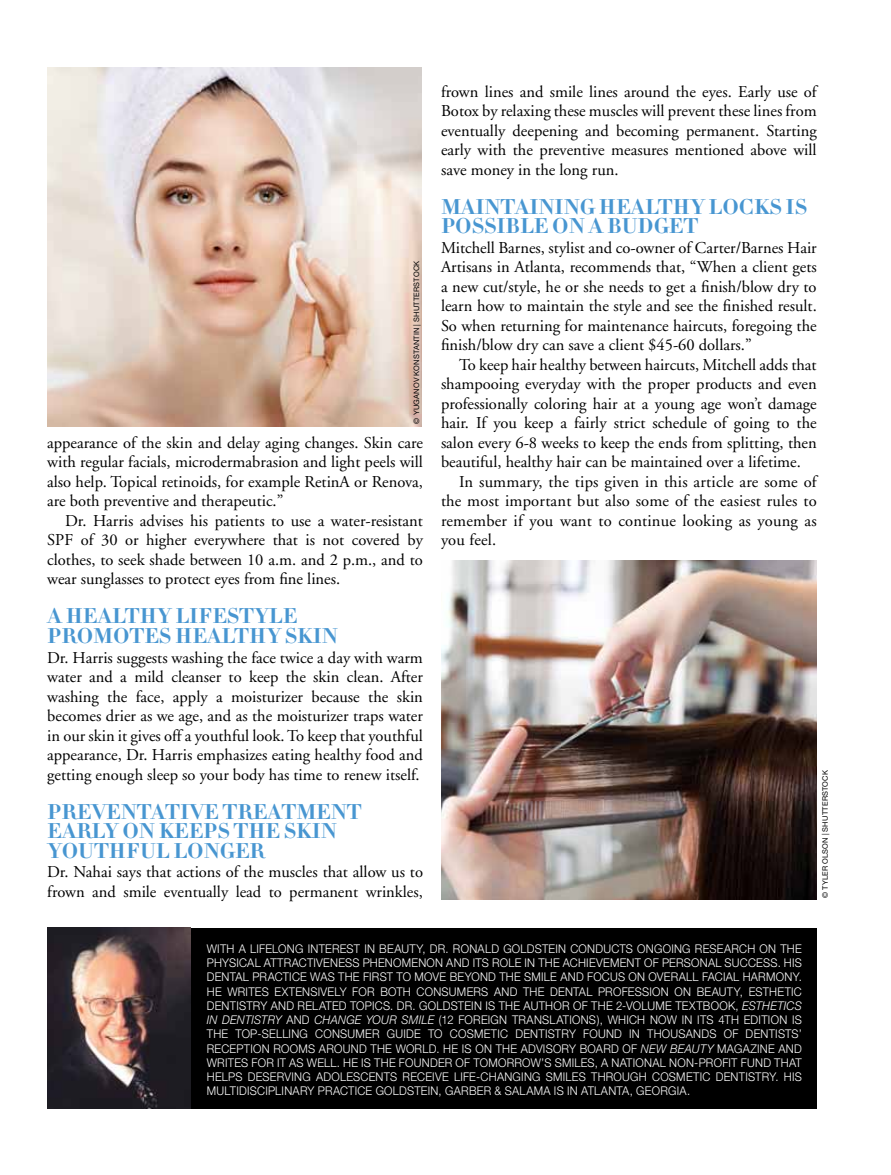
<style>
.page{position:relative;width:891px;height:1175px;background:#fff}
.page>*{position:absolute;margin:0;border:0;box-sizing:border-box;transform-origin:0 0}
.t1{font:21px/19.5px "Didot HTF B06 Bold";color:#4896d1;scale:1.1 1}
.t2{font:16.5px/19.5px "Adobe Garamond";color:#000;text-align:justify}
.t3{font:300 12px/14.2px "Helvetica Neue";letter-spacing:.025em;color:#fff;text-align:justify;scale:.94 1}
.t4{font:7.5px "Helvetica Neue";letter-spacing:.025em;color:#000}
.s1{font-style:italic}
</style>
<div class="page">
<img style="left:47px;top:68px;width:375px;height:358px">
<div style="left:47px;top:927px;width:770px;height:181px;background:#000"></div>
<img style="left:47px;top:927px;width:144px;height:181px">
<img style="left:442px;top:560px;width:375px;height:339px">
<p class="t4" style="left:412px;top:423px;width:164px;rotate:-90deg">© YUGANOV KONSTANTIN | SHUTTERSTOCK</p>
<p class="t2" style="left:47px;top:433px;width:377px">appearance of the skin and delay aging changes. Skin care with regular facials, microdermabrasion and light peels will also help. Topical retinoids, for example RetinA or Renova, are both preventive and therapeutic.”</p>
<p class="t2" style="left:47px;top:511px;width:377px;text-indent:18px">Dr. Harris advises his patients to use a water-resistant SPF of 30 or higher everywhere that is not covered by clothes, to seek shade between 10 a.m. and 2 p.m., and to wear sunglasses to protect eyes from fine lines.</p>
<p class="t1" style="left:47px;top:607px;width:266px">A HEALTHY LIFESTYLE<br>PROMOTES HEALTHY SKIN</p>
<p class="t2" style="left:47px;top:648px;width:377px">Dr. Harris suggests washing the face twice a day with warm water and a mild cleanser to keep the skin clean. After washing the face, apply a moisturizer because the skin becomes drier as we age, and as the moisturizer traps water in our skin it gives off a youthful look. To keep that youthful appearance, Dr. Harris emphasizes eating healthy food and getting enough sleep so your body has time to renew itself.</p>
<p class="t1" style="left:47px;top:802px;width:287px">PREVENTATIVE TREATMENT<br>EARLY ON KEEPS THE SKIN<br>YOUTHFUL LONGER</p>
<p class="t2" style="left:47px;top:862px;width:377px">Dr. Nahai says that actions of the muscles that allow us to frown and smile eventually lead to permanent wrinkles,</p>
<p class="t2" style="left:441px;top:82px;width:377px">frown lines and smile lines around the eyes. Early use of Botox by relaxing these muscles will prevent these lines from eventually deepening and becoming permanent. Starting early with the preventive measures mentioned above will save money in the long run.</p>
<p class="t1" style="left:441px;top:197px;width:334px">MAINTAINING HEALTHY LOCKS IS<br>POSSIBLE ON A BUDGET</p>
<p class="t2" style="left:441px;top:238px;width:377px">Mitchell Barnes, stylist and co-owner of Carter/Barnes Hair Artisans in Atlanta, recommends that, “When a client gets a new cut/style, he or she needs to get a finish/blow dry to learn how to maintain the style and see the finished result.<br>So when returning for maintenance haircuts, foregoing the finish/blow dry can save a client $45-60 dollars.”</p>
<p class="t2" style="left:459px;top:355px;width:359px">To keep hair healthy between haircuts, Mitchell adds that</p>
<p class="t2" style="left:441px;top:375px;width:377px">shampooing everyday with the proper products and even</p>
<p class="t2" style="left:441px;top:394px;width:377px">professionally coloring hair at a young age won’t damage</p>
<p class="t2" style="left:441px;top:414px;width:377px">hair. If you keep a fairly strict schedule of going to the</p>
<p class="t2" style="left:441px;top:433px;width:377px">salon every 6-8 weeks to keep the ends from splitting, then</p>
<p class="t2" style="left:441px;top:453px;width:361px">beautiful, healthy hair can be maintained over a lifetime.</p>
<p class="t2" style="left:459px;top:472px;width:359px">In summary, the tips given in this article are some of</p>
<p class="t2" style="left:441px;top:492px;width:377px">the most important but also some of the easiest rules to</p>
<p class="t2" style="left:441px;top:511px;width:377px">remember if you want to continue looking as young as</p>
<p class="t2" style="left:441px;top:531px;width:57px">you feel.</p>
<p class="t4" style="left:821px;top:898px;width:129px;rotate:-90deg">© TYLER OLSON | SHUTTERSTOCK</p>
<p class="t3" style="left:207px;top:941px;width:635px">WITH A LIFELONG INTEREST IN BEAUTY, DR. RONALD GOLDSTEIN CONDUCTS ONGOING RESEARCH ON THE PHYSICAL ATTRACTIVENESS PHENOMENON AND ITS ROLE IN THE ACHIEVEMENT OF PERSONAL SUCCESS. HIS DENTAL PRACTICE WAS THE FIRST TO MOVE BEYOND THE SMILE AND FOCUS ON OVERALL FACIAL HARMONY.<br>HE WRITES EXTENSIVELY FOR BOTH CONSUMERS AND THE DENTAL PROFESSION ON BEAUTY, ESTHETIC DENTISTRY AND RELATED TOPICS. DR. GOLDSTEIN IS THE AUTHOR OF THE 2-VOLUME TEXTBOOK, <span class="s1">ESTHETICS IN DENTISTRY</span> AND <span class="s1">CHANGE YOUR SMILE</span> (12 FOREIGN TRANSLATIONS), WHICH NOW IN ITS 4TH EDITION IS THE TOP-SELLING CONSUMER GUIDE TO COSMETIC DENTISTRY FOUND IN THOUSANDS OF DENTISTS’ RECEPTION ROOMS AROUND THE WORLD. HE IS ON THE ADVISORY BOARD OF <span class="s1">NEW BEAUTY</span> MAGAZINE AND WRITES FOR IT AS WELL. HE IS THE FOUNDER OF TOMORROW’S SMILES, A NATIONAL NON-PROFIT FUND THAT HELPS DESERVING ADOLESCENTS RECEIVE LIFE-CHANGING SMILES THROUGH COSMETIC DENTISTRY. HIS MULTIDISCIPLINARY PRACTICE GOLDSTEIN, GARBER &amp; SALAMA IS IN ATLANTA, GEORGIA.</p>
</div>
